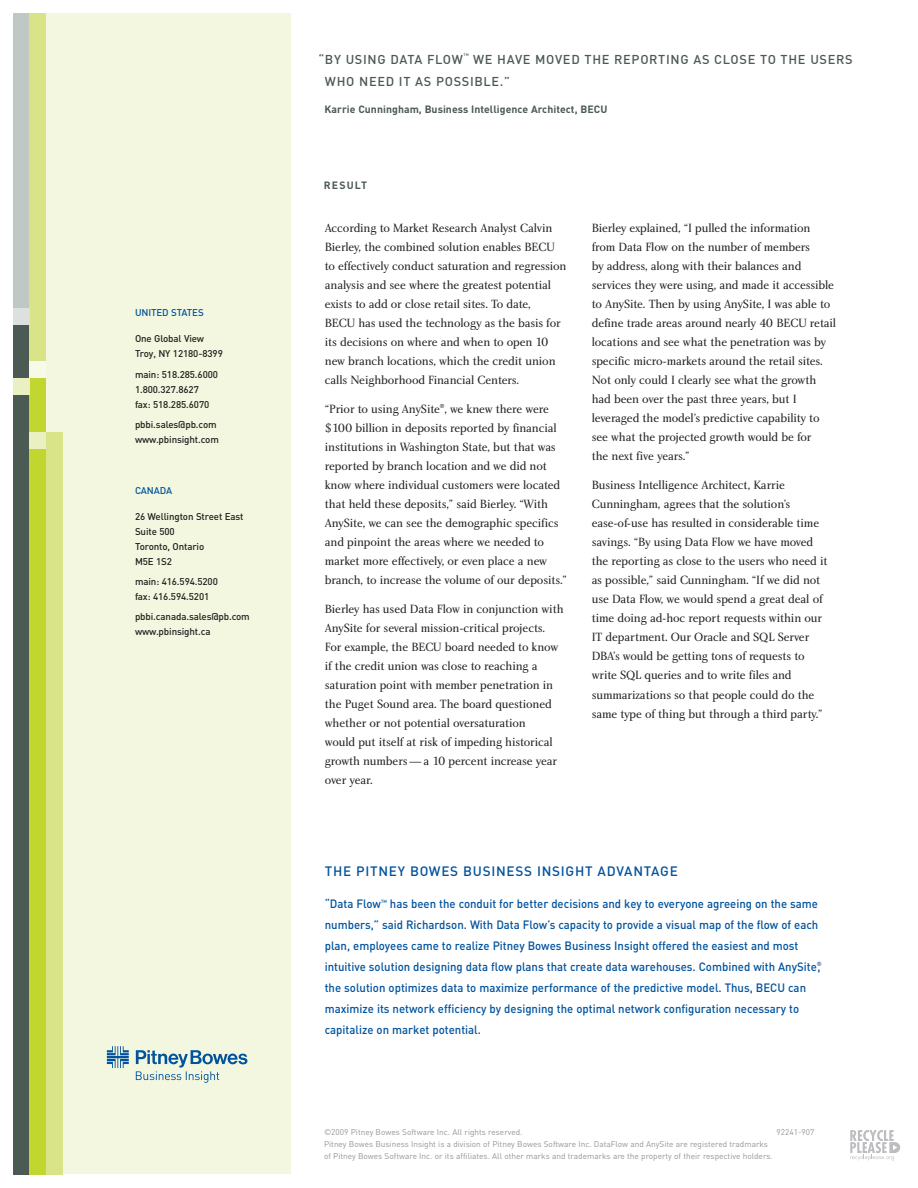
<style>
.page{position:relative;width:918px;height:1188px;background:#fff}
.page>*{position:absolute;margin:0;border:0;box-sizing:border-box;transform-origin:0 0}
.t1{font:500 13.5px "DIN";letter-spacing:.055em;color:#01539e}
.t2{font:500 12.75px/22.5px "DIN";letter-spacing:.055em;color:#4b5a52}
.t3{font:12.3px/19px "Charlotte Book Plain";letter-spacing:-.01em;color:#231f20}
.t4{font:500 12px/21px "DIN";color:#01539e;scale:.95 1}
.t5{font:700 10.5px "DIN";letter-spacing:.005em;color:#4b5a52}
.t6{font:500 9.75px/15px "DIN";letter-spacing:-.01em;color:#231f20}
.t7{font:500 9.75px "DIN";letter-spacing:-.01em;color:#01539e}
.t8{font:8.25px/12px "DIN";color:#939598}
.t9{font:500 4.5px "DIN";color:#01539e;scale:.95 1}
.t10{font:500 3.75px "DIN";color:#4b5a52}
</style>
<div class="page">
<div style="left:14px;top:14px;width:16px;height:310px;background:#bfc8c3"></div>
<div style="left:14px;top:324px;width:16px;height:850px;background:#4b5a52"></div>
<div style="left:30px;top:14px;width:16px;height:364px;background:#d8e487"></div>
<div style="left:30px;top:362px;width:16px;height:16px;background:#f7fae9"></div>
<div style="left:30px;top:378px;width:16px;height:796px;background:#c1d72f"></div>
<div style="left:30px;top:432px;width:16px;height:16px;background:#eaf0c1"></div>
<div style="left:14px;top:378px;width:16px;height:16px;background:#eaf0c1"></div>
<div style="left:46px;top:14px;width:244px;height:1160px;background:#f3f7df"></div>
<div style="left:46px;top:432px;width:16px;height:742px;background:#d8e487"></div>
<div style="left:14px;top:308px;width:16px;height:16px;background:#dce1de"></div>
<svg style="left:107px;top:1046px;width:140px;height:37px"></svg>
<svg style="left:850px;top:1130px;width:50px;height:31px"></svg>
<p class="t7" style="left:135px;top:307px;width:70px">UNITED STATES</p>
<p class="t6" style="left:135px;top:331px;width:89px">One Global View<br>Troy, NY 12180-8399</p>
<p class="t6" style="left:135px;top:366px;width:85px">main: 518.285.6000<br>1.800.327.8627<br>fax: 518.285.6070</p>
<p class="t6" style="left:135px;top:417px;width:85px">pbbi.sales@pb.com www.pbinsight.com</p>
<p class="t7" style="left:135px;top:484px;width:39px">CANADA</p>
<p class="t6" style="left:135px;top:508px;width:110px">26 Wellington Street East<br>Suite 500<br>Toronto, Ontario<br>M5E 1S2</p>
<p class="t6" style="left:135px;top:574px;width:84px">main: 416.594.5200 fax: 416.594.5201</p>
<p class="t6" style="left:135px;top:609px;width:116px">pbbi.canada.sales@pb.com www.pbinsight.ca</p>
<p class="t2" style="left:319px;top:47px;width:146px">“BY USING DATA FLOW</p>
<p class="t10" style="left:464px;top:53px;width:7px">TM</p>
<p class="t2" style="left:325px;top:47px;width:529px;text-indent:148px">WE HAVE MOVED THE REPORTING AS CLOSE TO THE USERS<br>WHO NEED IT AS POSSIBLE.”</p>
<p class="t5" style="left:325px;top:103px;width:284px">Karrie Cunningham, Business Intelligence Architect, BECU</p>
<p class="t5" style="left:324px;top:179px;width:45px">RESULT</p>
<p class="t3" style="left:325px;top:219px;width:243px">According to Market Research Analyst Calvin Bierley, the combined solution enables BECU to effectively conduct saturation and regression analysis and see where the greatest potential exists to add or close retail sites. To date,<br>BECU has used the technology as the basis for its decisions on where and when to open 10 new branch locations, which the credit union calls Neighborhood Financial Centers.</p>
<p class="t3" style="left:325px;top:400px;width:244px">“Prior to using AnySite<sup>®</sup>, we knew there were $100 billion in deposits reported by financial institutions in Washington State, but that was reported by branch location and we did not know where individual customers were located that held these deposits,” said Bierley. “With AnySite, we can see the demographic specifics and pinpoint the areas where we needed to market more effectively, or even place a new branch, to increase the volume of our deposits.”</p>
<p class="t3" style="left:325px;top:601px;width:240px">Bierley has used Data Flow in conjunction with AnySite for several mission-critical projects.<br>For example, the BECU board needed to know if the credit union was close to reaching a saturation point with member penetration in the Puget Sound area. The board questioned whether or not potential oversaturation<br>would put itself at risk of impeding historical growth numbers—a 10 percent increase year over year.</p>
<p class="t3" style="left:592px;top:219px;width:246px">Bierley explained, “I pulled the information from Data Flow on the number of members<br>by address, along with their balances and services they were using, and made it accessible to AnySite. Then by using AnySite, I was able to define trade areas around nearly 40 BECU retail locations and see what the penetration was by specific micro-markets around the retail sites.<br>Not only could I clearly see what the growth had been over the past three years, but I leveraged the model’s predictive capability to see what the projected growth would be for<br>the next five years.”</p>
<p class="t3" style="left:592px;top:477px;width:237px">Business Intelligence Architect, Karrie Cunningham, agrees that the solution’s ease-of-use has resulted in considerable time savings. “By using Data Flow we have moved the reporting as close to the users who need it as possible,” said Cunningham. “If we did not use Data Flow, we would spend a great deal of time doing ad-hoc report requests within our IT department. Our Oracle and SQL Server DBA’s would be getting tons of requests to write SQL queries and to write files and summarizations so that people could do the same type of thing but through a third party.”</p>
<p class="t1" style="left:325px;top:863px;width:355px">THE PITNEY BOWES BUSINESS INSIGHT ADVANTAGE</p>
<p class="t4" style="left:325px;top:892px;width:61px">“Data Flow</p>
<p class="t9" style="left:381px;top:898px;width:8px">TM</p>
<p class="t4" style="left:325px;top:892px;width:525px;text-indent:65px">has been the conduit for better decisions and key to everyone agreeing on the same numbers,” said Richardson. With Data Flow’s capacity to provide a visual map of the flow of each plan, employees came to realize Pitney Bowes Business Insight offered the easiest and most intuitive solution designing data flow plans that create data warehouses. Combined with AnySite<sup>®</sup>, the solution optimizes data to maximize performance of the predictive model. Thus, BECU can maximize its network efficiency by designing the optimal network configuration necessary to capitalize on market potential.</p>
<p class="t8" style="left:324px;top:1126px;width:200px">©2009 Pitney Bowes Software Inc. All rights reserved.</p>
<p class="t8" style="left:777px;top:1126px;width:39px">92241-907</p>
<p class="t8" style="left:324px;top:1138px;width:450px">Pitney Bowes Business Insight is a division of Pitney Bowes Software Inc. DataFlow and AnySite are registered tradmarks of Pitney Bowes Software Inc. or its affiliates. All other marks and trademarks are the property of their respective holders.</p>
</div>
